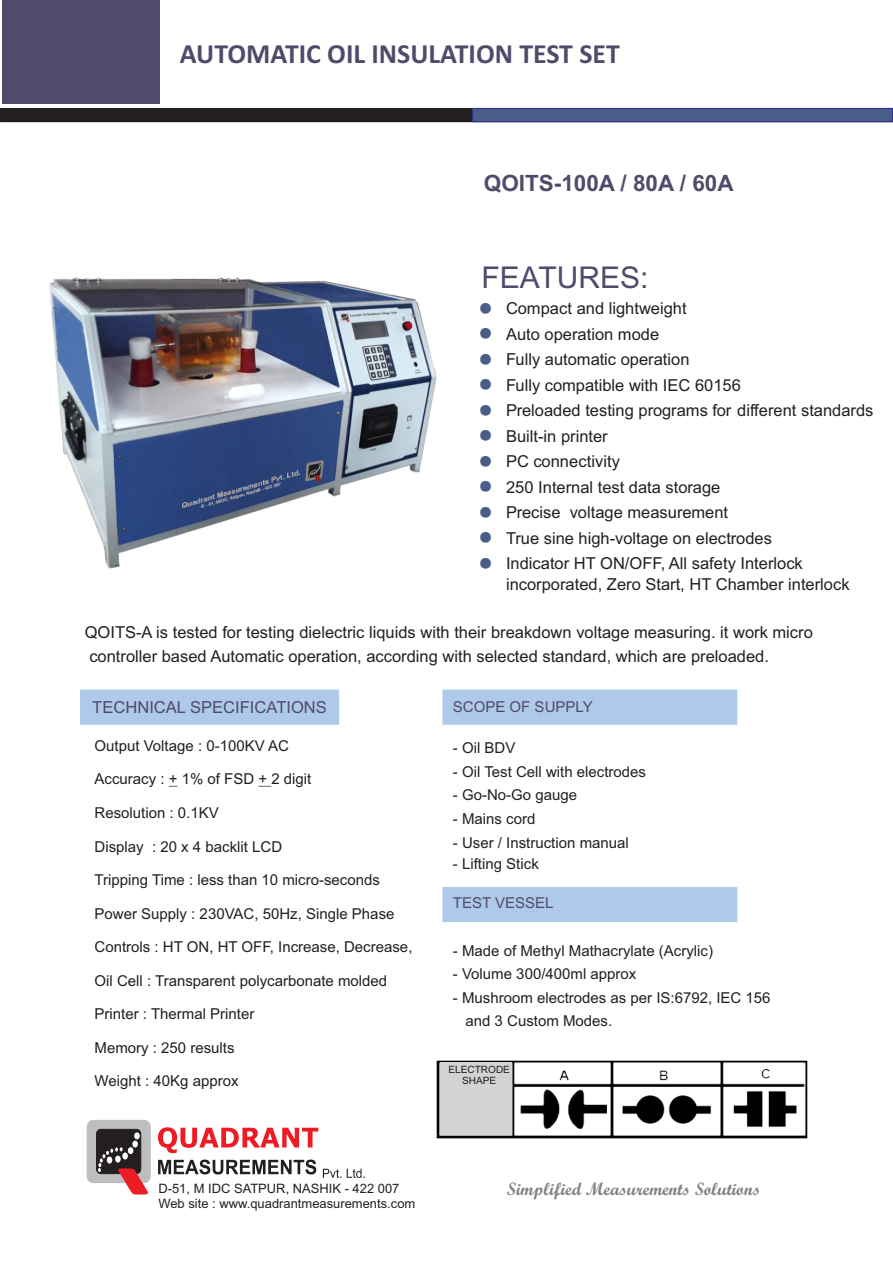
<style>
.page{position:relative;width:893px;height:1263px;background:#fff}
.page>*{position:absolute;margin:0;border:0;box-sizing:border-box;transform-origin:0 0}
.t1{font:30px "Arial";color:#4f4b6a}
.t2{font:700 27.75px "Calibri";color:#4f4b6a}
.t3{font:700 22.5px "Arial";color:#4f4b6a}
.t4{font:18px "Script MT Bold";color:#808285}
.t5{font:16.5px/25.5px "Arial";color:#231f20}
.t6{font:16.5px "Arial";color:#4f4b6a}
.t7{font:15px/22.4px "Arial";color:#231f20}
.t8{font:15px "Arial";color:#4f4b6a}
.t9{font:13.05px/25.5px "Batang";color:#485e88}
.t10{font:12.9px "Arial";color:#231f20}
.t11{font:10.05px/11.2px "Arial";color:#231f20;text-align:center}
</style>
<div class="page">
<div style="left:0;top:108px;width:893px;height:14px;background:#231f20"></div>
<svg style="left:472px;top:108px;width:421px;height:14px;background:#445788"></svg>
<div style="left:2px;top:0;width:157px;height:104px;background:#4f4b6a"></div>
<img style="left:50px;top:277px;width:387px;height:291px">
<img style="left:245px;top:287px;width:9px;height:19px">
<img style="left:154px;top:280px;width:91px;height:27px">
<img style="left:217px;top:278px;width:24px;height:4px">
<img style="left:220px;top:278px;width:18px;height:5px">
<svg style="left:340px;top:313px;width:9px;height:9px"></svg>
<img style="left:114px;top:399px;width:229px;height:146px">
<svg style="left:331px;top:468px;width:4px;height:4px"></svg>
<img style="left:305px;top:460px;width:19px;height:21px">
<svg style="left:337px;top:411px;width:4px;height:4px"></svg>
<svg style="left:122px;top:527px;width:4px;height:4px"></svg>
<svg style="left:118px;top:455px;width:4px;height:5px"></svg>
<img style="left:182px;top:470px;width:117px;height:37px">
<svg style="left:158px;top:1127px;width:160px;height:26px"></svg>
<svg style="left:158px;top:1159px;width:158px;height:15px"></svg>
<svg style="left:323px;top:1169px;width:42px;height:9px"></svg>
<div style="left:87px;top:1120px;width:63px;height:63px;background:#bcbec0;border:1px solid #bcbec0;border-radius:6px"></div>
<div style="left:96px;top:1129px;width:45px;height:45px;background:#231f20;border:1px solid #231f20;border-radius:4px"></div>
<div style="left:134px;top:1132px;width:6px;height:7px;background:#fff;border-radius:50%"></div>
<div style="left:132px;top:1140px;width:6px;height:7px;background:#fff;border-radius:50%"></div>
<svg style="left:98px;top:1147px;width:50px;height:47px"></svg>
<div style="left:80px;top:689px;width:259px;height:36px;background:#aec9e9"></div>
<img style="left:437px;top:1060px;width:370px;height:78px">
<div style="left:440px;top:1062px;width:72px;height:73px;background:#d1d3d4"></div>
<svg style="left:258px;top:786px;width:13px;height:1px"></svg>
<div style="left:442px;top:689px;width:296px;height:36px;background:#aec9e9"></div>
<div style="left:442px;top:887px;width:296px;height:36px;background:#aec9e9"></div>
<h2 class="t2" style="left:180px;top:43px;width:441px">AUTOMATIC OIL INSULATION TEST SET</h2>
<h3 class="t3" style="left:484px;top:175px;width:251px">QOITS-100A / 80A / 60A</h3>
<h1 class="t1" style="left:481px;top:266px;width:169px">FEATURES:</h1>
<p class="t9" style="left:479px;top:295px;width:15px">●</p>
<p class="t9" style="left:479px;top:321px;width:15px">●</p>
<p class="t9" style="left:479px;top:346px;width:15px">●</p>
<p class="t9" style="left:479px;top:372px;width:15px">●</p>
<p class="t9" style="left:479px;top:397px;width:15px">●</p>
<p class="t9" style="left:479px;top:423px;width:15px">●</p>
<p class="t9" style="left:479px;top:448px;width:15px">●</p>
<p class="t9" style="left:479px;top:474px;width:15px">●</p>
<p class="t9" style="left:479px;top:499px;width:15px">●</p>
<p class="t9" style="left:479px;top:525px;width:15px">● ●</p>
<p class="t5" style="left:506px;top:297px;width:369px">Compact and lightweight<br>Auto operation mode<br>Fully automatic operation<br>Fully compatible with IEC 60156<br>Preloaded testing programs for different standards<br>Built-in printer<br>PC connectivity<br>250 Internal test data storage<br>Precise voltage measurement<br>True sine high-voltage on electrodes<br>Indicator HT ON/OFF, All safety Interlock</p>
<p class="t5" style="left:506px;top:573px;width:345px">incorporated, Zero Start, HT Chamber interlock</p>
<p class="t5" style="left:85px;top:622px;width:730px;line-height:24px">QOITS-A is tested for testing dielectric liquids with their breakdown voltage measuring. it work micro controller based Automatic operation, according with selected standard, which are preloaded.</p>
<p class="t6" style="left:92px;top:701px;width:236px">TECHNICAL SPECIFICATIONS</p>
<p class="t7" style="left:95px;top:736px;width:196px">Output Voltage : 0-100KV AC</p>
<p class="t7" style="left:95px;top:769px;width:218px">Accuracy : + 1% of FSD + 2 digit</p>
<p class="t7" style="left:95px;top:803px;width:126px">Resolution : 0.1KV</p>
<p class="t7" style="left:95px;top:836px;width:189px">Display : 20 x 4 backlit LCD</p>
<p class="t7" style="left:95px;top:870px;width:287px">Tripping Time : less than 10 micro-seconds</p>
<p class="t7" style="left:95px;top:903px;width:301px">Power Supply : 230VAC, 50Hz, Single Phase</p>
<p class="t7" style="left:95px;top:937px;width:319px">Controls : HT ON, HT OFF, Increase, Decrease,</p>
<p class="t7" style="left:95px;top:970px;width:294px">Oil Cell : Transparent polycarbonate molded</p>
<p class="t7" style="left:95px;top:1004px;width:161px">Printer : Thermal Printer</p>
<p class="t7" style="left:95px;top:1037px;width:142px">Memory : 250 results</p>
<p class="t7" style="left:95px;top:1071px;width:145px">Weight : 40Kg approx</p>
<p class="t8" style="left:453px;top:701px;width:141px">SCOPE OF SUPPLY</p>
<p class="t7" style="left:453px;top:738px;width:64px">- Oil BDV</p>
<p class="t7" style="left:453px;top:761px;width:195px">- Oil Test Cell with electrodes</p>
<p class="t7" style="left:453px;top:785px;width:126px">- Go-No-Go gauge</p>
<p class="t7" style="left:453px;top:809px;width:84px">- Mains cord</p>
<p class="t7" style="left:453px;top:833px;width:177px">- User / Instruction manual</p>
<p class="t7" style="left:453px;top:854px;width:87px">- Lifting Stick</p>
<p class="t8" style="left:453px;top:897px;width:102px">TEST VESSEL</p>
<p class="t7" style="left:453px;top:941px;width:262px">- Made of Methyl Mathacrylate (Acrylic)</p>
<p class="t7" style="left:453px;top:964px;width:185px">- Volume 300/400ml approx</p>
<p class="t7" style="left:465px;top:988px;width:307px;text-indent:-13px">- Mushroom electrodes as per IS:6792, IEC 156 and 3 Custom Modes.</p>
<p class="t11" style="left:449px;top:1065px;width:63px">ELECTRODE<br>SHAPE</p>
<p class="t10" style="left:158px;top:1184px;width:243px">D-51, M IDC SATPUR, NASHIK - 422 007</p>
<p class="t4" style="left:507px;top:1182px;width:255px">Simplified Measurements Solutions</p>
<p class="t10" style="left:158px;top:1198px;width:258px">Web site : www.quadrantmeasurements.com</p>
</div>
